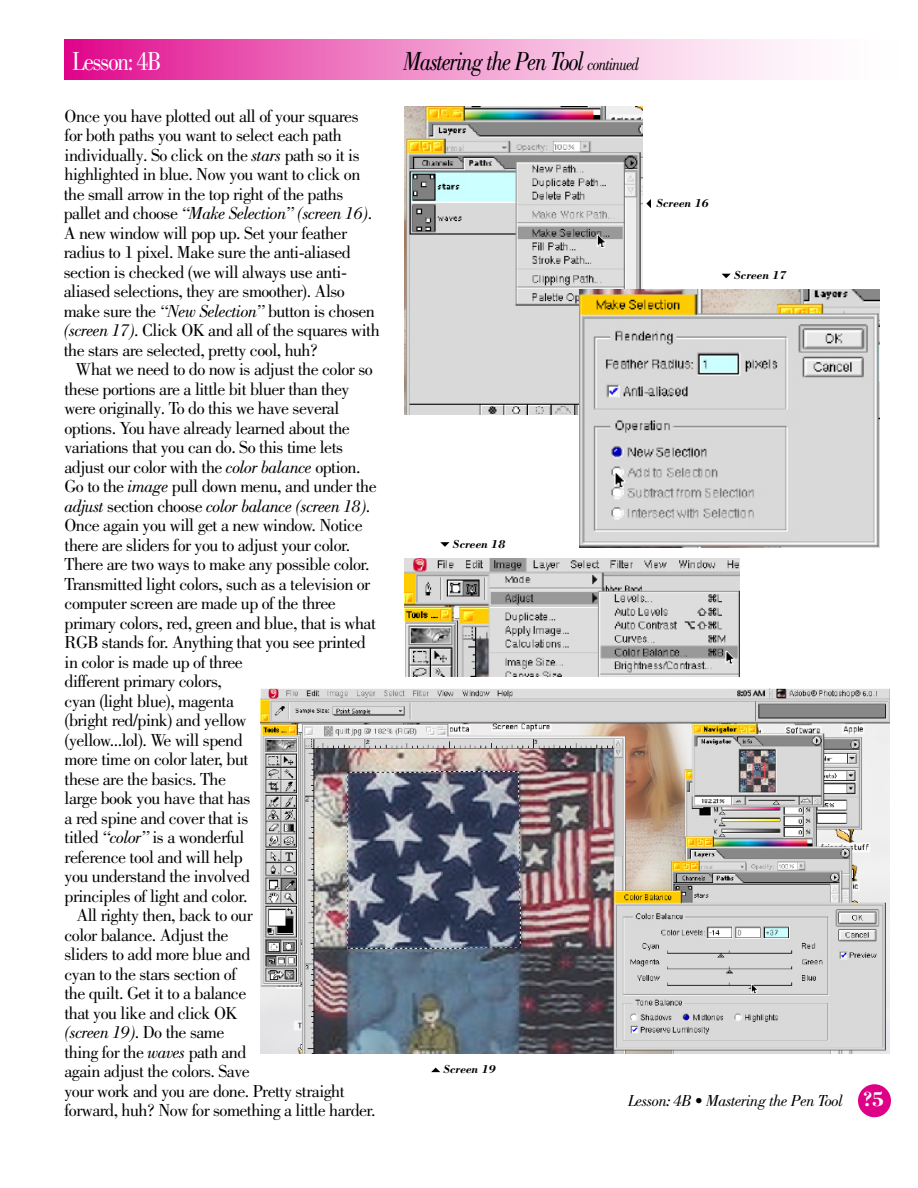
<style>
.page{position:relative;width:918px;height:1188px;background:#fff}
.page>*{position:absolute;margin:0;border:0;box-sizing:border-box;transform-origin:0 0}
.t1{font:italic 27px "Bodoni";letter-spacing:-.05em;color:#000;scale:.85 1}
.t2{font:27px "Bodoni";letter-spacing:-.05em;color:#fff;scale:.85 1}
.t3{font:18px/19.5px "Bodoni";letter-spacing:-.03em;color:#000}
.t4{font:italic 18px "Bodoni";letter-spacing:-.03em;color:#000}
.t5{font:italic 16.5px "Bodoni";letter-spacing:-.03em;color:#000}
.t6{font:italic 700 12px "Bodoni";letter-spacing:-.02em;color:#000}
.s1{font-style:italic}
.s2{font-style:normal}
.s3{font-size:18px}
.s4{font-weight:700;font-style:normal;font-size:21px;color:#fff}
</style>
<div class="page">
<svg style="left:64px;top:40px;width:741px;height:40px"></svg>
<div style="left:858px;top:1084px;width:33px;height:33px;background:#df0088;border-radius:50%"></div>
<img style="left:404px;top:107px;width:239px;height:308px">
<img style="left:580px;top:289px;width:299px;height:258px">
<img style="left:404px;top:559px;width:336px;height:118px">
<img style="left:261px;top:688px;width:629px;height:366px">
<svg style="left:646px;top:199px;width:5px;height:9px"></svg>
<svg style="left:722px;top:274px;width:9px;height:4px"></svg>
<svg style="left:440px;top:542px;width:10px;height:5px"></svg>
<svg style="left:431px;top:1068px;width:9px;height:4px"></svg>
<h1 class="t2" style="left:72px;top:46px;width:106px">Lesson: 4B</h1>
<p class="t3" style="left:64px;top:106px;width:317px">Once you have plotted out all of your squares for both paths you want to select each path individually. So click on the <span class="s1">stars</span> path so it is highlighted in blue. Now you want to click on the small arrow in the top right of the paths pallet and choose <span class="s1">“Make Selection” (screen 16)</span>.<br>A new window will pop up. Set your feather radius to 1 pixel. Make sure the anti-aliased section is checked (we will always use anti&shy;aliased selections, they are smoother). Also make sure the <span class="s1">“New Selection”</span> button is chosen <span class="s1">(screen 17)</span>. Click OK and all of the squares with the stars are selected, pretty cool, huh?</p>
<p class="t3" style="left:76px;top:360px;width:299px">What we need to do now is adjust the color so</p>
<p class="t3" style="left:64px;top:379px;width:287px">these portions are a little bit bluer than they</p>
<p class="t3" style="left:65px;top:399px;width:276px">were originally. To do this we have several</p>
<p class="t3" style="left:65px;top:418px;width:287px">options. You have already learned about the</p>
<p class="t3" style="left:65px;top:438px;width:280px">variations that you can do. So this time lets</p>
<p class="t3" style="left:65px;top:457px;width:298px">adjust our color with the <span class="s1">color balance</span> option.</p>
<p class="t3" style="left:65px;top:477px;width:314px">Go to the <span class="s1">image</span> pull down menu, and under the</p>
<p class="t4" style="left:65px;top:496px;width:307px">adjust <span class="s2">section choose</span> color balance (screen 18)<span class="s2">.</span></p>
<p class="t3" style="left:65px;top:516px;width:300px">Once again you will get a new window. Notice</p>
<p class="t3" style="left:65px;top:535px;width:287px">there are sliders for you to adjust your color.</p>
<p class="t3" style="left:65px;top:555px;width:307px">There are two ways to make any possible color.</p>
<p class="t3" style="left:65px;top:574px;width:307px">Transmitted light colors, such as a television or</p>
<p class="t3" style="left:65px;top:594px;width:273px">computer screen are made up of the three</p>
<p class="t3" style="left:65px;top:613px;width:313px">primary colors, red, green and blue, that is what</p>
<p class="t3" style="left:65px;top:633px;width:303px">RGB stands for. Anything that you see printed</p>
<p class="t3" style="left:65px;top:652px;width:180px">in color is made up of three</p>
<p class="t3" style="left:65px;top:672px;width:159px">different primary colors,</p>
<p class="t3" style="left:65px;top:691px;width:171px">cyan (light blue), magenta</p>
<p class="t3" style="left:65px;top:711px;width:183px">(bright red/pink) and yellow</p>
<p class="t3" style="left:65px;top:730px;width:180px">(yellow...lol). We will spend</p>
<p class="t3" style="left:65px;top:750px;width:185px">more time on color later, but</p>
<p class="t3" style="left:65px;top:769px;width:163px">these are the basics. The</p>
<p class="t3" style="left:65px;top:789px;width:187px">large book you have that has</p>
<p class="t3" style="left:65px;top:808px;width:185px">a red spine and cover that is</p>
<p class="t3" style="left:65px;top:828px;width:181px">titled <span class="s1">“color”</span> is a wonderful</p>
<p class="t3" style="left:65px;top:847px;width:180px">reference tool and will help</p>
<p class="t3" style="left:65px;top:867px;width:187px">you understand the involved</p>
<p class="t3" style="left:65px;top:886px;width:184px">principles of light and color.</p>
<p class="t3" style="left:76px;top:906px;width:178px">All righty then, back to our</p>
<p class="t3" style="left:65px;top:925px;width:165px">color balance. Adjust the</p>
<p class="t3" style="left:65px;top:945px;width:187px">sliders to add more blue and</p>
<p class="t3" style="left:65px;top:964px;width:173px">cyan to the stars section of</p>
<p class="t3" style="left:65px;top:984px;width:183px">the quilt. Get it to a balance</p>
<p class="t3" style="left:65px;top:1003px;width:174px">that you like and click OK</p>
<p class="t4" style="left:65px;top:1022px;width:161px">(screen 19)<span class="s2">. Do the same</span></p>
<p class="t3" style="left:65px;top:1042px;width:183px">thing for the <span class="s1">waves</span> path and</p>
<p class="t3" style="left:65px;top:1062px;width:187px">again adjust the colors. Save</p>
<p class="t3" style="left:65px;top:1081px;width:282px">your work and you are done. Pretty straight</p>
<p class="t3" style="left:65px;top:1101px;width:313px">forward, huh? Now for something a little harder.</p>
<h1 class="t1" style="left:403px;top:46px;width:279px">Mastering the Pen Tool <span class="s3">continued</span></h1>
<p class="t6" style="left:656px;top:195px;width:54px">Screen 16</p>
<p class="t6" style="left:734px;top:268px;width:54px">Screen 17</p>
<p class="t6" style="left:453px;top:536px;width:54px">Screen 18</p>
<p class="t6" style="left:443px;top:1062px;width:54px">Screen 19</p>
<p class="t5" style="left:628px;top:1092px;width:258px">Lesson: 4B • Mastering the Pen Tool <span class="s4">?5</span></p>
</div>
